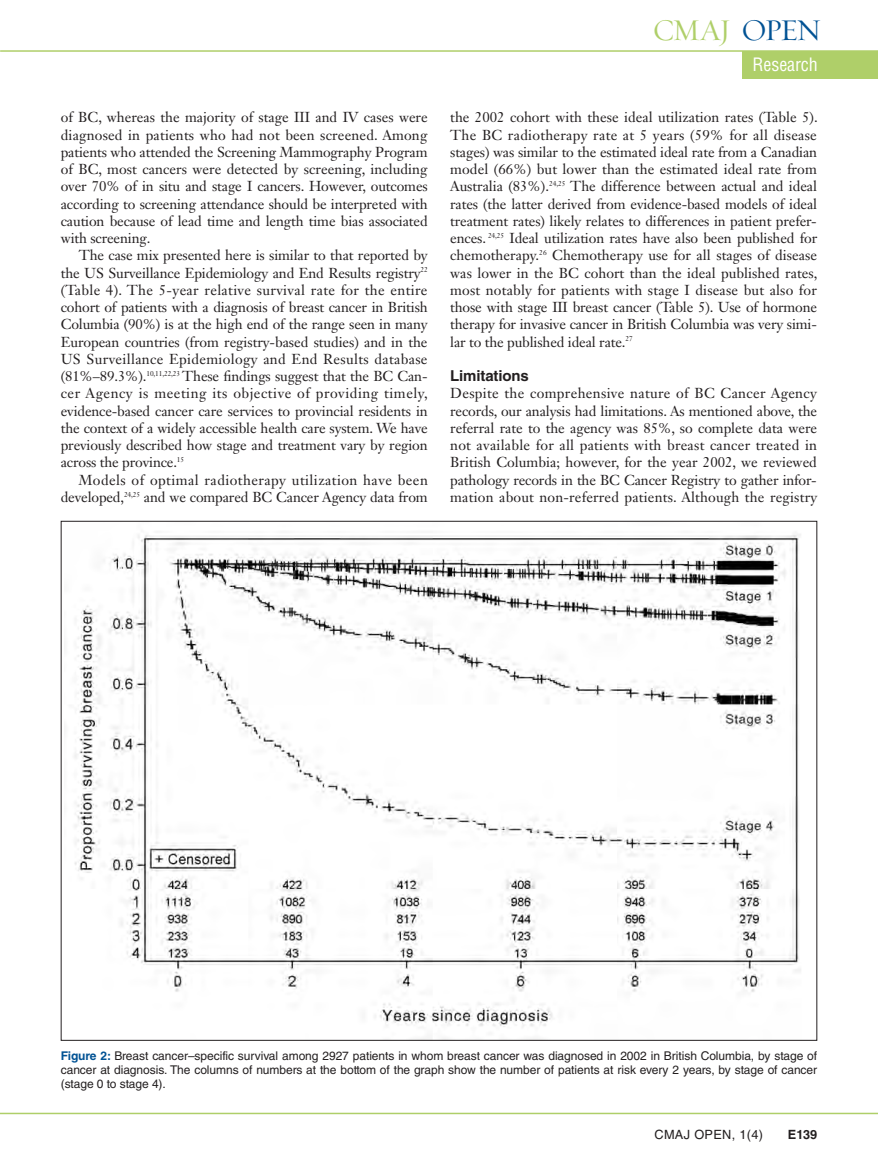
<style>
.page{position:relative;width:878px;height:1175px;background:#fff}
.page>*{position:absolute;margin:0;border:0;box-sizing:border-box;transform-origin:0 0}
.t1{font:30.75px "Requiem Display HTF Roman";letter-spacing:-.08em;color:#afcf69}
.t2{font:condensed 18px "Helvetica LT Std";color:#fff}
.t3{font:700 15px "Helvetica LT Std";letter-spacing:-.01em;color:#231f20}
.t4{font:14.25px/17.2px "Janson Text LT Std";letter-spacing:-.01em;color:#231f20;text-align:justify}
.t5{font:14.25px/17.2px "Janson Text LT Std";letter-spacing:.03em;color:#231f20;text-align:right}
.t6{font:12.75px "Helvetica LT Std";letter-spacing:.025em;color:#231f20}
.t7{font:700 12.75px "Helvetica LT Std";color:#231f20}
.t8{font:12px/14.2px "Helvetica LT Std";letter-spacing:-.005em;color:#231f20;text-align:justify}
.s1{color:#005294}
.s2{font-weight:700;color:#005294}
</style>
<div class="page">
<hr style="left:0;top:1112px;width:878px;height:2px;background:#afcf69">
<div style="left:742px;top:51px;width:136px;height:27px;background:#afcf69"></div>
<hr style="left:0;top:50px;width:878px;height:2px;background:#afcf69">
<img style="left:74px;top:534px;width:727px;height:494px">
<h1 class="t1" style="left:652px;top:12px;width:170px">CMAJ <span class="s1">OPEN</span></h1>
<p class="t4" style="left:61px;top:110px;width:368px">of BC, whereas the majority of stage III and IV cases were diagnosed in patients who had not been screened. Among patients who attended the Screening Mammography Program of BC, most cancers were detected by screening, including over 70% of in situ and stage I cancers. However, outcomes according to screening attendance should be interpreted with caution because of lead time and length time bias associated with screening.</p>
<p class="t4" style="left:61px;top:248px;width:368px;text-indent:18px">The case mix presented here is similar to that reported by the US Surveillance Epidemiology and End Results registry<sup>22 </sup>(Table 4). The 5-year relative survival rate for the entire cohort of patients with a diagnosis of breast cancer in British Columbia (90%) is at the high end of the range seen in many European countries (from registry-based studies) and in the US Surveillance Epidemiology and End Results database (81%–89.3%).<sup>10,11,22,23</sup> These findings suggest that the BC Can&shy;cer Agency is meeting its objective of providing timely, evidence-based cancer care services to provincial residents in the context of a widely accessible health care system. We have previously described how stage and treatment vary by region across the province.<sup>15</sup></p>
<p class="t5" style="left:61px;top:472px;width:368px">Models of optimal radiotherapy utilization have been developed,<sup>24,25</sup> and we compared BC Cancer Agency data from</p>
<p class="t2" style="left:752px;top:57px;width:67px">Research</p>
<p class="t4" style="left:450px;top:110px;width:369px">the 2002 cohort with these ideal utilization rates (Table 5).<br>The BC radiotherapy rate at 5 years (59% for all disease stages) was similar to the estimated ideal rate from a Canadian model (66%) but lower than the estimated ideal rate from Australia (83%).<sup>24,25</sup> The difference between actual and ideal rates (the latter derived from evidence-based models of ideal treatment rates) likely relates to differences in patient prefer&shy;ences. <sup>24,25</sup> Ideal utilization rates have also been published for chemotherapy.<sup>26</sup> Chemotherapy use for all stages of disease was lower in the BC cohort than the ideal published rates, most notably for patients with stage I disease but also for those with stage III breast cancer (Table 5). Use of hormone therapy for invasive cancer in British Columbia was very simi&shy;lar to the published ideal rate.<sup>27</sup></p>
<p class="t3" style="left:450px;top:370px;width:80px">Limitations</p>
<p class="t4" style="left:450px;top:386px;width:368px">Despite the comprehensive nature of BC Cancer Agency records, our analysis had limitations. As mentioned above, the referral rate to the agency was 85%, so complete data were not available for all patients with breast cancer treated in British Columbia; however, for the year 2002, we reviewed pathology records in the BC Cancer Registry to gather infor&shy;mation about non-referred patients. Although the registry</p>
<p class="t8" style="left:61px;top:1049px;width:758px"><span class="s2">Figure 2:</span> Breast cancer–specific survival among 2927 patients in whom breast cancer was diagnosed in 2002 in British Columbia, by stage of cancer at diagnosis. The columns of numbers at the bottom of the graph show the number of patients at risk every 2 years, by stage of cancer (stage 0 to stage 4).</p>
<p class="t6" style="left:654px;top:1130px;width:110px">CMAJ OPEN, 1(4)</p>
<p class="t7" style="left:787px;top:1130px;width:31px">E139</p>
</div>
